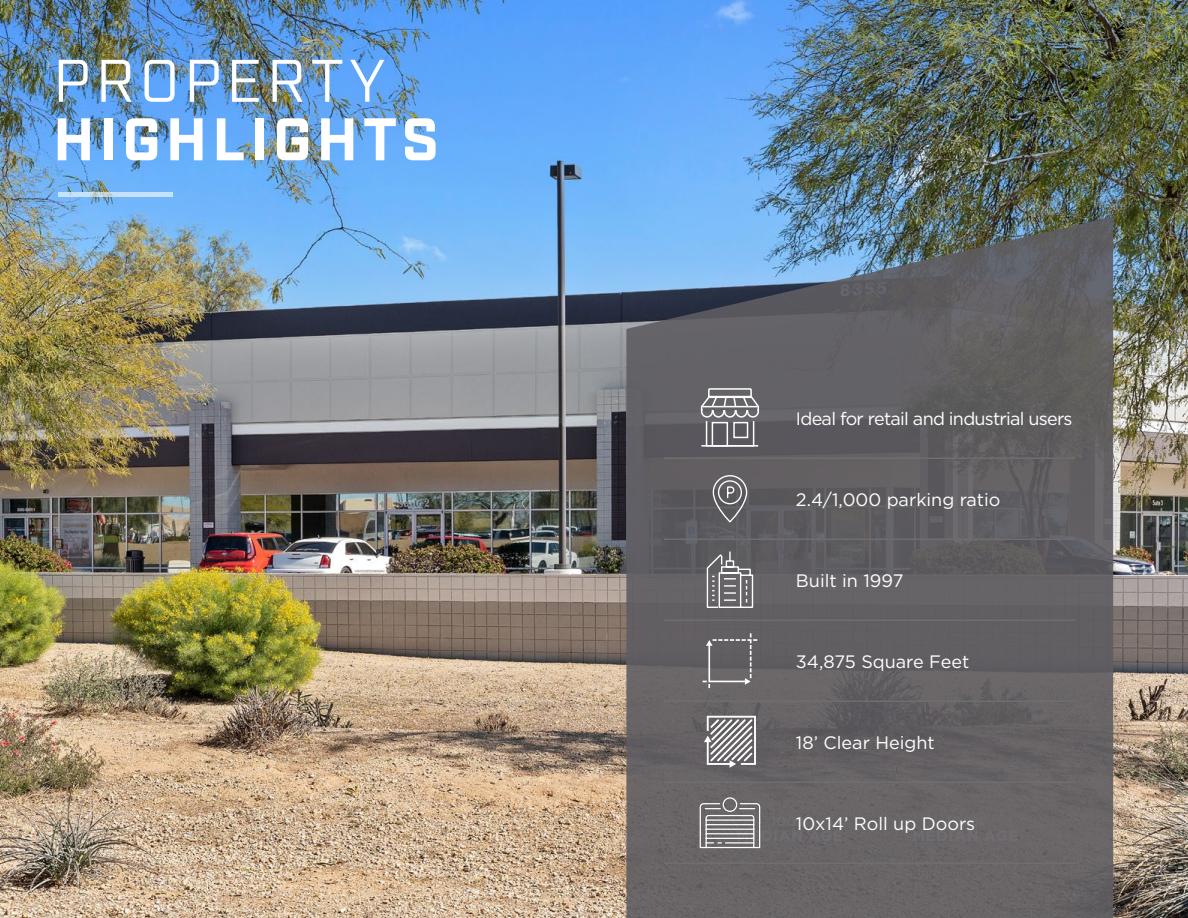
<style>
.page{position:relative;width:1188px;height:918px;background:#fff}
.page>*{position:absolute;margin:0;border:0;box-sizing:border-box;transform-origin:0 0}
.t1{font:700 60px "Industry";letter-spacing:.08em;color:#fff}
.t2{font:60px "Industry";letter-spacing:.08em;color:#fff}
.t3{font:18px "Gotham";color:#fff}
.t4{font:18px "Gotham";letter-spacing:-.04em;color:#fff}
.t5{font:500 13.5px "Gotham";color:#fff}
</style>
<div class="page">
<img style="left:0;top:0;width:1188px;height:918px">
<svg style="left:626px;top:217px;width:487px;height:701px;background:#63646a"></svg>
<hr style="left:664px;top:458px;width:132px;height:1px;background:#6d6e71">
<hr style="left:796px;top:458px;width:280px;height:1px;background:#6d6e71">
<hr style="left:664px;top:538px;width:132px;height:2px;background:#6d6e71">
<hr style="left:796px;top:538px;width:280px;height:2px;background:#6d6e71">
<hr style="left:664px;top:620px;width:132px;height:1px;background:#6d6e71">
<hr style="left:796px;top:620px;width:280px;height:1px;background:#6d6e71">
<hr style="left:664px;top:700px;width:132px;height:2px;background:#6d6e71">
<hr style="left:796px;top:700px;width:280px;height:2px;background:#6d6e71">
<hr style="left:664px;top:782px;width:132px;height:1px;background:#6d6e71">
<hr style="left:796px;top:782px;width:280px;height:1px;background:#6d6e71">
<hr style="left:664px;top:862px;width:132px;height:2px;background:#6d6e71">
<hr style="left:796px;top:862px;width:280px;height:2px;background:#6d6e71">
<svg style="left:700px;top:387px;width:60px;height:31px;background:#8d8c8f"></svg>
<div style="left:706px;top:420px;width:48px;height:27px;border:2px solid #fff"></div>
<div style="left:733px;top:422px;width:15px;height:16px;border:2px solid #fff"></div>
<div style="left:712px;top:422px;width:16px;height:25px;border:2px solid #fff"></div>
<hr style="left:701px;top:445px;width:57px;height:2px;background:#fff">
<svg style="left:712px;top:474px;width:36px;height:49px;background:#777679"></svg>
<svg style="left:706px;top:550px;width:48px;height:59px;background:#817f82"></svg>
<svg style="left:703px;top:633px;width:54px;height:55px;background:#726f72"></svg>
<svg style="left:704px;top:716px;width:52px;height:52px"></svg>
<svg style="left:699px;top:797px;width:62px;height:52px;background:#8d8a8b"></svg>
<svg style="left:58px;top:192px;width:115px;height:4px"></svg>
<h1 class="t2" style="left:53px;top:45px;width:334px">PROPERTY</h1>
<h1 class="t1" style="left:53px;top:104px;width:388px">HIGHLIGHTS</h1>
<p class="t4" style="left:796px;top:407px;width:278px">Ideal for retail and industrial users</p>
<p class="t3" style="left:796px;top:488px;width:206px">2.4/1,000 parking ratio</p>
<p class="t3" style="left:796px;top:569px;width:109px">Built in 1997</p>
<p class="t3" style="left:796px;top:650px;width:175px">34,875 Square Feet</p>
<p class="t3" style="left:796px;top:731px;width:140px">18’ Clear Height</p>
<p class="t5" style="left:946px;top:812px;width:39px">100%</p>
<p class="t3" style="left:796px;top:812px;width:181px">10x14’ Roll up Doors</p>
</div>
